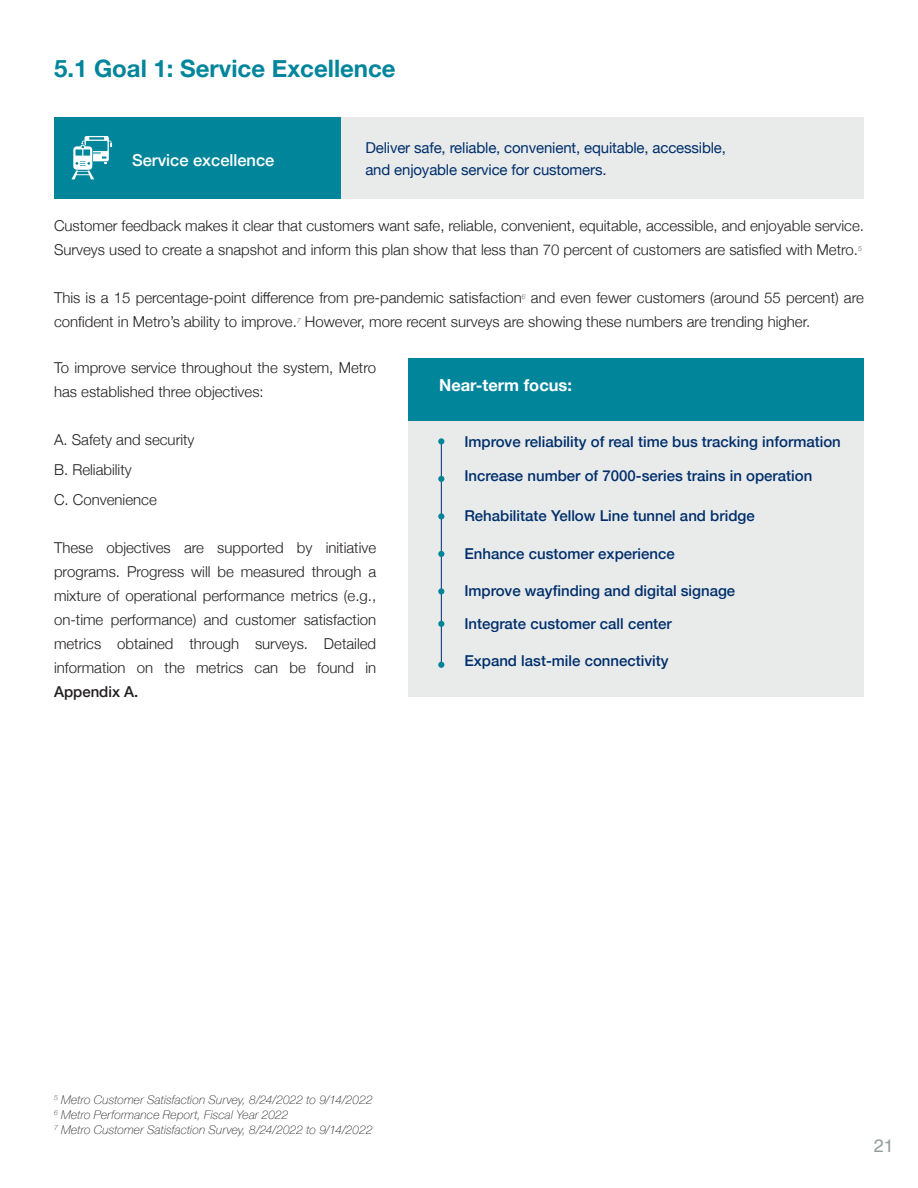
<style>
.page{position:relative;width:918px;height:1188px;background:#fff}
.page>*{position:absolute;margin:0;border:0;box-sizing:border-box;transform-origin:0 0}
.Subtitle{font:700 24px "Helvetica Neue";color:#00859b}
.t1{font:18px "Helvetica";color:#919d9d}
.t2{font:500 16.5px "Helvetica Neue";color:#fff}
.t3{font:700 16.5px "Helvetica Neue";color:#fff}
.t4{font:300 15px/24px "Helvetica Neue";color:#231f20}
.t5{font:500 15px "Helvetica Neue";color:#002f6c}
.t6{font:15px/22px "Helvetica Neue";letter-spacing:-.01em;color:#002f6c}
.Footnote{font:italic 100 12px "Helvetica Neue";letter-spacing:.01em;color:#231f20}
.s1{font-weight:500}
</style>
<div class="page">
<div style="left:340px;top:117px;width:524px;height:81px;background:#e9ebeb"></div>
<div style="left:54px;top:117px;width:286px;height:81px;background:#00859b"></div>
<div style="left:409px;top:358px;width:455px;height:339px;background:#e9ebeb"></div>
<hr style="left:441px;top:441px;width:1px;height:225px;background:#002f6c">
<svg style="left:438px;top:438px;width:6px;height:6px"></svg>
<svg style="left:438px;top:513px;width:6px;height:6px"></svg>
<svg style="left:438px;top:476px;width:6px;height:6px"></svg>
<svg style="left:438px;top:551px;width:6px;height:6px"></svg>
<svg style="left:438px;top:621px;width:6px;height:6px"></svg>
<svg style="left:438px;top:662px;width:6px;height:6px"></svg>
<svg style="left:438px;top:588px;width:6px;height:6px"></svg>
<div style="left:409px;top:358px;width:455px;height:63px;background:#00859b"></div>
<svg style="left:71px;top:136px;width:41px;height:43px"></svg>
<p class="Subtitle" style="left:54px;top:50px;width:343px">5.1 Goal 1: Service Excellence</p>
<p class="t2" style="left:132px;top:147px;width:144px">Service excellence</p>
<p class="t6" style="left:365px;top:138px;width:362px">Deliver safe, reliable, convenient, equitable, accessible, and enjoyable service for customers.</p>
<p class="t4" style="left:54px;top:212px;width:812px">Customer feedback makes it clear that customers want safe, reliable, convenient, equitable, accessible, and enjoyable service.<br>Surveys used to create a snapshot and inform this plan show that less than 70 percent of customers are satisfied with Metro.<sup>5</sup></p>
<p class="t4" style="left:54px;top:284px;width:812px">This is a 15 percentage-point difference from pre-pandemic satisfaction<sup>6</sup> and even fewer customers (around 55 percent) are confident in Metro’s ability to improve.<sup>7</sup> However, more recent surveys are showing these numbers are trending higher.</p>
<p class="t4" style="left:54px;top:354px;width:324px">To improve service throughout the system, Metro has established three objectives:</p>
<p class="t4" style="left:54px;top:426px;width:142px">A. Safety and security</p>
<p class="t4" style="left:54px;top:456px;width:79px">B. Reliability</p>
<p class="t4" style="left:54px;top:486px;width:104px">C. Convenience</p>
<p class="t4" style="left:54px;top:534px;width:324px;text-align:justify">These objectives are supported by initiative programs. Progress will be measured through a mixture of operational performance metrics (e.g., on-time performance) and customer satisfaction metrics obtained through surveys. Detailed information on the metrics can be found in <span class="s1">Appendix A.</span></p>
<p class="t3" style="left:439px;top:372px;width:134px">Near-term focus:</p>
<p class="t5" style="left:464px;top:430px;width:378px">Improve reliability of real time bus tracking information</p>
<p class="t5" style="left:464px;top:464px;width:349px">Increase number of 7000-series trains in operation</p>
<p class="t5" style="left:464px;top:504px;width:292px">Rehabilitate Yellow Line tunnel and bridge</p>
<p class="t5" style="left:464px;top:541px;width:212px">Enhance customer experience</p>
<p class="t5" style="left:464px;top:579px;width:272px">Improve wayfinding and digital signage</p>
<p class="t5" style="left:464px;top:611px;width:209px">Integrate customer call center</p>
<p class="t5" style="left:464px;top:649px;width:206px">Expand last-mile connectivity</p>
<p class="Footnote" style="left:54px;top:1091px;width:320px"><sup>5</sup> Metro Customer Satisfaction Survey, 8/24/2022 to 9/14/2022</p>
<p class="Footnote" style="left:54px;top:1106px;width:236px"><sup>6</sup> Metro Performance Report, Fiscal Year 2022</p>
<p class="Footnote" style="left:54px;top:1121px;width:320px"><sup>7</sup> Metro Customer Satisfaction Survey, 8/24/2022 to 9/14/2022</p>
<p class="t1" style="left:874px;top:1132px;width:22px">21</p>
</div>
